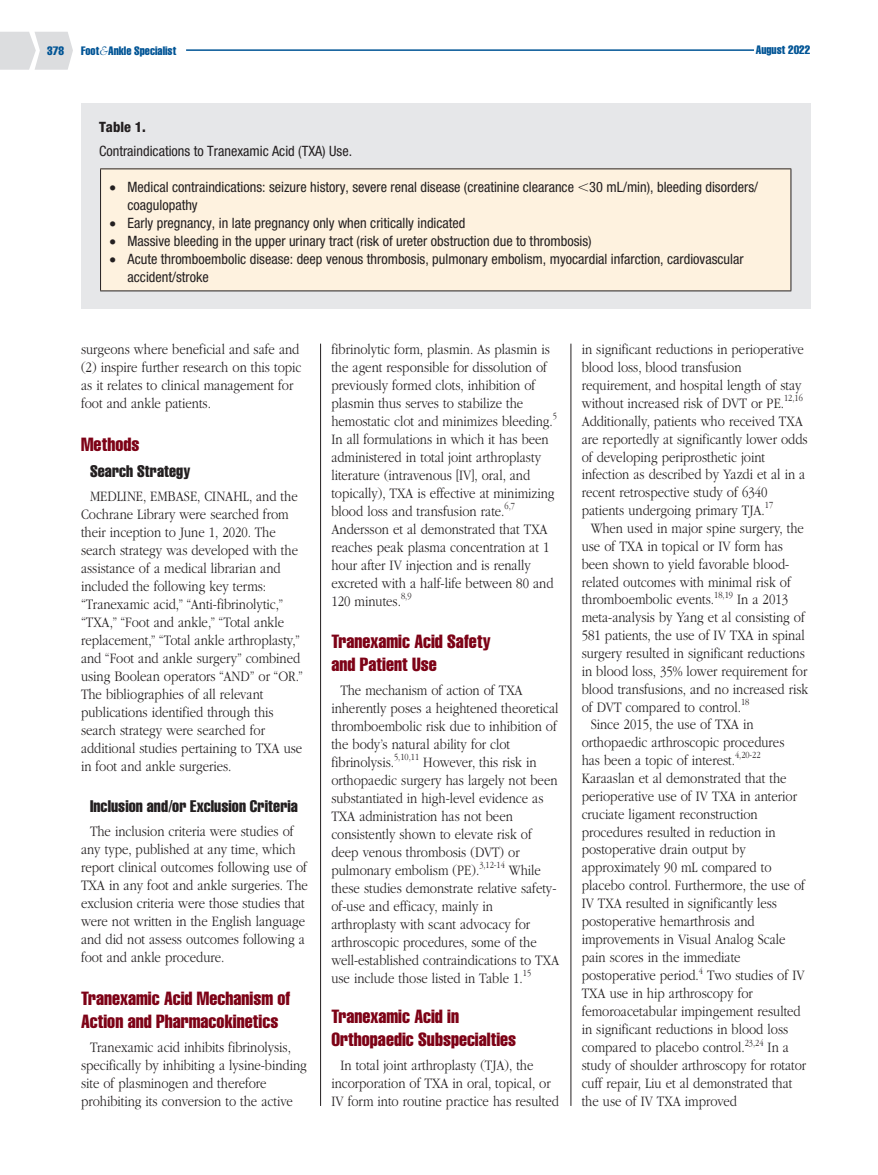
<style>
.page{position:relative;width:878px;height:1175px;background:#fff}
.page>*{position:absolute;margin:0;border:0;box-sizing:border-box;transform-origin:0 0}
.t1{font:18.75px/22.5px "Helvetica LT Std Comp";color:#7d0216}
.t2{font:16.5px "Helvetica LT Std Comp";letter-spacing:.005em;color:#231f20}
.t3{font:300 15px/18px "ITC Garamond Std";color:#231f20;scale:.85 1}
.t4{font:condensed 14.25px/18px "Helvetica Neue LT Std";color:#231f20}
.t5{font:800 condensed 14.25px "Helvetica Neue LT Std";color:#231f20}
.t6{font:12px "Helvetica LT Std Comp";color:#005495}
.t7{font:300 9.75px "ITC Garamond Std";color:#231f20;scale:.85 1}
.s1{font-family:"ITC Garamond Std";font-weight:300;font-style:italic;font-size:13.5px}
</style>
<div class="page">
<hr style="left:186px;top:49px;width:568px;height:2px;background:#005495">
<svg style="left:0;top:32px;width:73px;height:38px;background:#dfe0e2"></svg>
<hr style="left:570px;top:344px;width:1px;height:761px;background:#231f20">
<hr style="left:320px;top:344px;width:1px;height:762px;background:#231f20">
<div style="left:81px;top:104px;width:729px;height:205px;background:#e6e7e9"></div>
<div style="left:100px;top:169px;width:690px;height:122px;background:#fef2df"></div>
<hr style="left:100px;top:168px;width:691px;height:1px;background:#231f20">
<hr style="left:100px;top:169px;width:1px;height:121px;background:#231f20">
<hr style="left:790px;top:169px;width:1px;height:121px;background:#231f20">
<hr style="left:100px;top:290px;width:691px;height:1px;background:#231f20">
<p class="t6" style="left:47px;top:43px;width:18px">378</p>
<p class="t6" style="left:81px;top:43px;width:97px">Foot <span class="s1">&amp;</span> Ankle Specialist</p>
<p class="t6" style="left:755px;top:42px;width:56px">August 2022</p>
<p class="t5" style="left:99px;top:118px;width:48px">Table 1.</p>
<p class="t4" style="left:99px;top:142px;width:254px">Contraindications to Tranexamic Acid (TXA) Use.</p>
<p class="t4" style="left:127px;top:178px;width:632px;text-indent:-18px">• Medical contraindications: seizure history, severe renal disease (creatinine clearance 30 mL/min), bleeding disorders/ coagulopathy</p>
<p class="t4" style="left:109px;top:214px;width:357px">• Early pregnancy, in late pregnancy only when critically indicated</p>
<p class="t4" style="left:109px;top:232px;width:483px">• Massive bleeding in the upper urinary tract (risk of ureter obstruction due to thrombosis)</p>
<p class="t4" style="left:127px;top:250px;width:617px;text-indent:-18px">• Acute thromboembolic disease: deep venous thrombosis, pulmonary embolism, myocardial infarction, cardiovascular accident/stroke</p>
<p class="t3" style="left:81px;top:340px;width:261px">surgeons where beneficial and safe and (2) inspire further research on this topic as it relates to clinical management for foot and ankle patients.</p>
<p class="t1" style="left:81px;top:433px;width:60px">Methods</p>
<p class="t2" style="left:90px;top:460px;width:102px">Search Strategy</p>
<p class="t3" style="left:81px;top:487px;width:263px;text-indent:9px">MEDLINE, EMBASE, CINAHL, and the Cochrane Library were searched from their inception to June 1, 2020. The search strategy was developed with the assistance of a medical librarian and included the following key terms: “Tranexamic acid,” “Anti-fibrinolytic,” “TXA,” “Foot and ankle,” “Total ankle replacement,” “Total ankle arthroplasty,” and “Foot and ankle surgery” combined using Boolean operators “AND” or “OR.” The bibliographies of all relevant publications identified through this search strategy were searched for additional studies pertaining to TXA use in foot and ankle surgeries.</p>
<p class="t2" style="left:90px;top:795px;width:209px">Inclusion and/or Exclusion Criteria</p>
<p class="t3" style="left:81px;top:822px;width:268px;text-indent:9px">The inclusion criteria were studies of any type, published at any time, which report clinical outcomes following use of TXA in any foot and ankle surgeries. The exclusion criteria were those studies that were not written in the English language and did not assess outcomes following a foot and ankle procedure.</p>
<p class="t1" style="left:81px;top:987px;width:211px">Tranexamic Acid Mechanism of<br>Action and Pharmacokinetics</p>
<p class="t3" style="left:81px;top:1038px;width:267px;text-indent:9px">Tranexamic acid inhibits fibrinolysis, specifically by inhibiting a lysine-binding site of plasminogen and therefore prohibiting its conversion to the active</p>
<p class="t3" style="left:331px;top:340px;width:267px">fibrinolytic form, plasmin. As plasmin is the agent responsible for dissolution of previously formed clots, inhibition of plasmin thus serves to stabilize the hemostatic clot and minimizes bleeding.<sup>5<br></sup>In all formulations in which it has been administered in total joint arthroplasty literature (intravenous [IV], oral, and topically), TXA is effective at minimizing blood loss and transfusion rate.</p>
<p class="t7" style="left:504px;top:501px;width:14px">6,7</p>
<p class="t3" style="left:331px;top:520px;width:263px">Andersson et al demonstrated that TXA reaches peak plasma concentration at 1 hour after IV injection and is renally excreted with a half-life between 80 and 120 minutes.</p>
<p class="t7" style="left:401px;top:591px;width:14px">8,9</p>
<p class="t1" style="left:331px;top:630px;width:161px">Tranexamic Acid Safety and Patient Use</p>
<p class="t3" style="left:331px;top:681px;width:269px;text-indent:9px">The mechanism of action of TXA inherently poses a heightened theoretical thromboembolic risk due to inhibition of the body’s natural ability for clot fibrinolysis.</p>
<p class="t7" style="left:394px;top:751px;width:31px">5,10,11</p>
<p class="t3" style="left:331px;top:753px;width:267px;text-indent:92px">However, this risk in orthopaedic surgery has largely not been substantiated in high-level evidence as TXA administration has not been consistently shown to elevate risk of deep venous thrombosis (DVT) or pulmonary embolism (PE).</p>
<p class="t7" style="left:479px;top:859px;width:32px">3,12-14</p>
<p class="t3" style="left:331px;top:861px;width:269px;text-indent:177px">While these studies demonstrate relative safety&shy;of-use and efficacy, mainly in arthroplasty with scant advocacy for arthroscopic procedures, some of the well-established contraindications to TXA use include those listed in Table 1.</p>
<p class="t7" style="left:523px;top:967px;width:11px">15</p>
<p class="t1" style="left:331px;top:1005px;width:186px">Tranexamic Acid in<br>Orthopaedic Subspecialties</p>
<p class="t3" style="left:331px;top:1056px;width:269px;text-indent:9px">In total joint arthroplasty (TJA), the incorporation of TXA in oral, topical, or<br>IV form into routine practice has resulted</p>
<p class="t3" style="left:581px;top:340px;width:263px">in significant reductions in perioperative blood loss, blood transfusion requirement, and hospital length of stay without increased risk of DVT or PE.</p>
<p class="t7" style="left:784px;top:393px;width:24px">12,16</p>
<p class="t3" style="left:581px;top:412px;width:267px">Additionally, patients who received TXA are reportedly at significantly lower odds of developing periprosthetic joint infection as described by Yazdi et al in a recent retrospective study of 6340 patients undergoing primary TJA.</p>
<p class="t7" style="left:765px;top:500px;width:11px">17</p>
<p class="t3" style="left:581px;top:519px;width:263px;text-indent:9px">When used in major spine surgery, the use of TXA in topical or IV form has been shown to yield favorable blood&shy;related outcomes with minimal risk of thromboembolic events.</p>
<p class="t7" style="left:714px;top:589px;width:24px">18,19</p>
<p class="t3" style="left:581px;top:591px;width:268px;text-indent:155px">In a 2013 meta-analysis by Yang et al consisting of 581 patients, the use of IV TXA in spinal surgery resulted in significant reductions in blood loss, 35% lower requirement for blood transfusions, and no increased risk of DVT compared to control.</p>
<p class="t7" style="left:741px;top:696px;width:11px">18</p>
<p class="t3" style="left:581px;top:716px;width:240px;text-indent:9px">Since 2015, the use of TXA in orthopaedic arthroscopic procedures has been a topic of interest.</p>
<p class="t7" style="left:735px;top:750px;width:32px">4,20-22</p>
<p class="t3" style="left:581px;top:769px;width:264px">Karaaslan et al demonstrated that the perioperative use of IV TXA in anterior cruciate ligament reconstruction procedures resulted in reduction in postoperative drain output by approximately 90 mL compared to placebo control. Furthermore, the use of IV TXA resulted in significantly less postoperative hemarthrosis and improvements in Visual Analog Scale pain scores in the immediate postoperative period.</p>
<p class="t7" style="left:699px;top:965px;width:6px">4</p>
<p class="t3" style="left:581px;top:966px;width:264px;text-indent:125px">Two studies of IV<br>TXA use in hip arthroscopy for femoroacetabular impingement resulted in significant reductions in blood loss compared to placebo control.</p>
<p class="t7" style="left:744px;top:1037px;width:24px">23,24</p>
<p class="t3" style="left:581px;top:1038px;width:265px;text-indent:186px">In a study of shoulder arthroscopy for rotator cuff repair, Liu et al demonstrated that the use of IV TXA improved</p>
</div>
